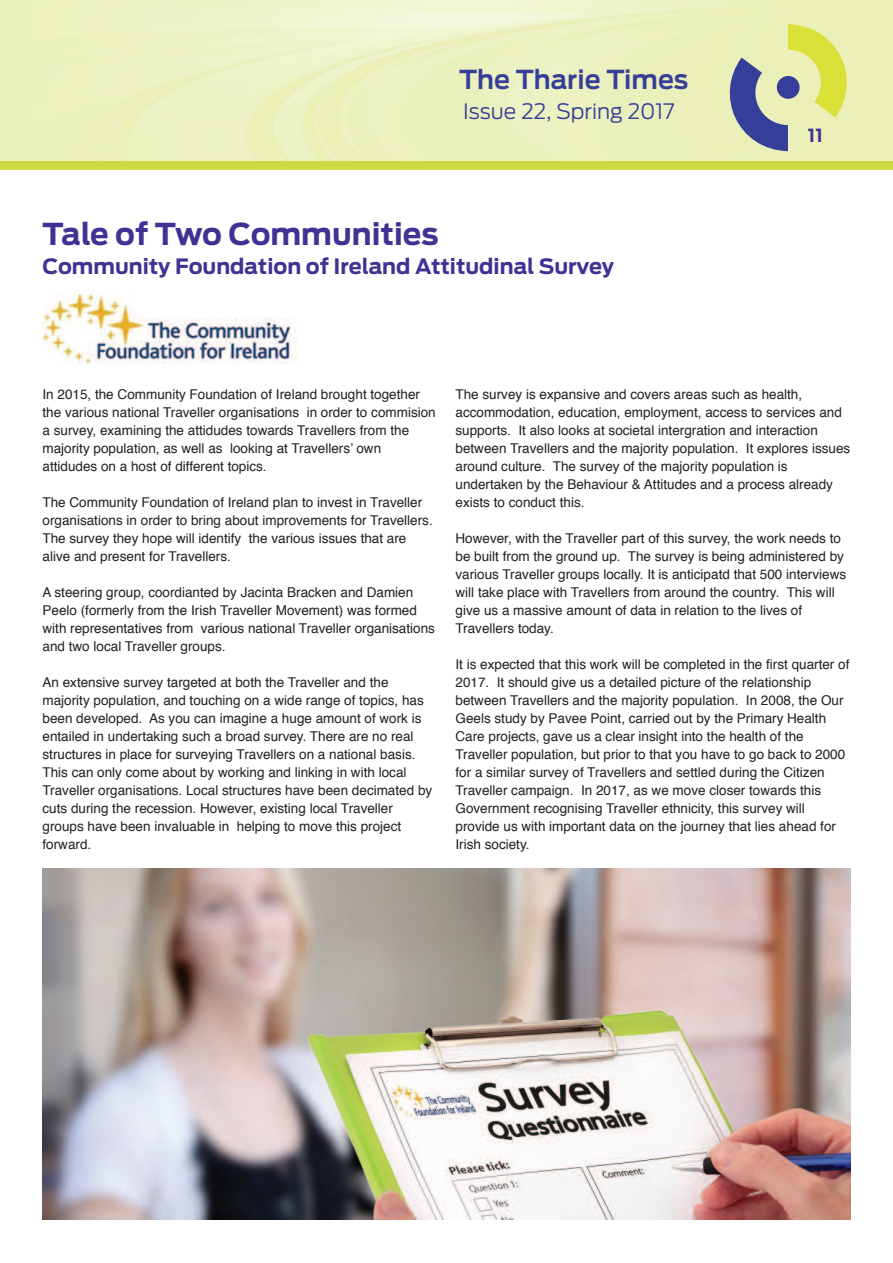
<style>
.page{position:relative;width:893px;height:1263px;background:#fff}
.page>*{position:absolute;margin:0;border:0;box-sizing:border-box;transform-origin:0 0}
.t1{font:700 30px "Ford Antenna";color:#3f3293}
.t2{font:600 25.95px "Ford Antenna";color:#353e99}
.t3{font:300 21.15px "Ford Antenna";color:#353e99}
.t4{font:700 21px "Ford Antenna";color:#3f3293}
.t5{font:700 18px "Ford Antenna";color:#3f3293}
.t6{font:13.5px/18px "Helvetica";color:#231f20}
</style>
<div class="page">
<img style="left:0;top:0;width:893px;height:162px">
<svg style="left:714px;top:24px;width:133px;height:127px;background:#c7ce9e"></svg>
<div style="left:0;top:162px;width:893px;height:8px;background:#cddc44"></div>
<img style="left:43px;top:294px;width:254px;height:70px">
<img style="left:43px;top:868px;width:807px;height:351px">
<h2 class="t2" style="left:459px;top:69px;width:231px">The Tharie Times</h2>
<h3 class="t3" style="left:463px;top:104px;width:213px">Issue 22, Spring 2017</h3>
<h1 class="t1" style="left:43px;top:223px;width:398px">Tale of Two Communities</h1>
<h3 class="t4" style="left:43px;top:258px;width:573px">Community Foundation of Ireland Attitudinal Survey</h3>
<h3 class="t5" style="left:808px;top:129px;width:16px">11</h3>
<p class="t6" style="left:43px;top:386px;width:395px">In 2015, the Community Foundation of Ireland brought together the various national Traveller organisations in order to commision a survey, examining the attidudes towards Travellers from the majority population, as well as looking at Travellers’ own attidudes on a host of different topics.</p>
<p class="t6" style="left:43px;top:494px;width:392px">The Community Foundation of Ireland plan to invest in Traveller organisations in order to bring about improvements for Travellers.<br>The survey they hope will identify the various issues that are alive and present for Travellers.</p>
<p class="t6" style="left:43px;top:584px;width:394px">A steering group, coordianted by Jacinta Bracken and Damien Peelo (formerly from the Irish Traveller Movement) was formed with representatives from various national Traveller organisations and two local Traveller groups.</p>
<p class="t6" style="left:43px;top:674px;width:391px">An extensive survey targeted at both the Traveller and the majority population, and touching on a wide range of topics, has been developed. As you can imagine a huge amount of work is entailed in undertaking such a broad survey. There are no real structures in place for surveying Travellers on a national basis.<br>This can only come about by working and linking in with local Traveller organisations. Local structures have been decimated by cuts during the recession. However, existing local Traveller groups have been invaluable in helping to move this project forward.</p>
<p class="t6" style="left:455px;top:386px;width:396px">The survey is expansive and covers areas such as health, accommodation, education, employment, access to services and supports. It also looks at societal intergration and interaction between Travellers and the majority population. It explores issues around culture. The survey of the majority population is undertaken by the Behaviour &amp; Attitudes and a process already exists to conduct this.</p>
<p class="t6" style="left:455px;top:530px;width:392px">However, with the Traveller part of this survey, the work needs to be built from the ground up. The survey is being administered by various Traveller groups locally. It is anticipatd that 500 interviews will take place with Travellers from around the country. This will give us a massive amount of data in relation to the lives of Travellers today.</p>
<p class="t6" style="left:455px;top:656px;width:395px">It is expected that this work will be completed in the first quarter of 2017. It should give us a detailed picture of the relationship between Travellers and the majority population. In 2008, the Our Geels study by Pavee Point, carried out by the Primary Health Care projects, gave us a clear insight into the health of the Traveller population, but prior to that you have to go back to 2000 for a similar survey of Travellers and settled during the Citizen Traveller campaign. In 2017, as we move closer towards this Government recognising Traveller ethnicity, this survey will provide us with important data on the journey that lies ahead for Irish society.</p>
</div>
